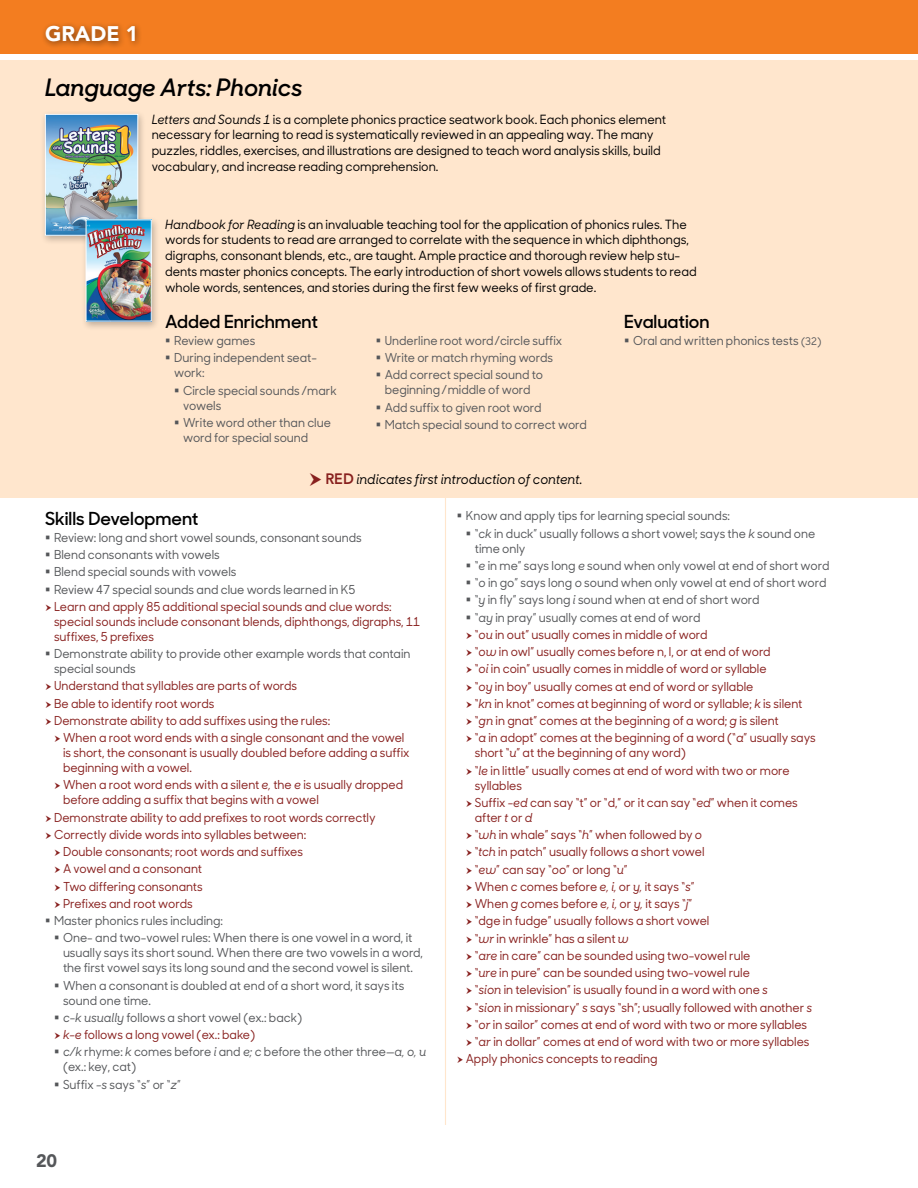
<style>
.page{position:relative;width:918px;height:1188px;background:#fff}
.page>*{position:absolute;margin:0;border:0;box-sizing:border-box;transform-origin:0 0}
.SS_Subjects_Subheads{font:italic 600 24px "Sharp Sans No 1";color:#000}
.t1{font:900 21px "Avenir";color:#fff}
.SS_Subhead_under_ite{font:600 18px "Sharp Sans No 1";color:#000}
.t2{font:900 18px "Avenir";color:#55575a}
.SS_Introduction_to_c{font:italic 500 13.5px "Sharp Sans No 1";color:#000;scale:.95 1}
.SS_Opening_Paragraph{font:500 12.75px/15.8px "Sharp Sans No 1";color:#000;scale:.95 1}
.t3{font:500 12.3px/15px "Sharp Sans No 1";color:#88201e;scale:.95 1}
.t4{font:500 12.3px/15px "Sharp Sans No 1";color:#55575a;scale:.95 1}
.s1{font-style:italic}
.s2{font-family:"Avenir";font-weight:800;font-style:normal;font-size:15px;color:#88201e}
.s3{font-size:10.5px}
</style>
<div class="page">
<hr style="left:445px;top:102px;width:1px;height:1023px;background:#ffe6cd">
<div style="left:0;top:0;width:918px;height:54px;background:#f37d20"></div>
<div style="left:41px;top:21px;width:102px;height:28px;background:#000;opacity:.5"></div>
<div style="left:0;top:60px;width:918px;height:438px;background:#ffe6cd"></div>
<div style="left:40px;top:110px;width:106px;height:135px;background:#000;opacity:.25"></div>
<img style="left:47px;top:116px;width:89px;height:118px">
<div style="left:45px;top:114px;width:93px;height:122px;border:1px solid #fff"></div>
<div style="left:81px;top:215px;width:79px;height:116px;background:#000;opacity:.25"></div>
<img style="left:88px;top:221px;width:62px;height:98px">
<div style="left:86px;top:219px;width:66px;height:102px;border:1px solid #fff"></div>
<h2 class="t1" style="left:45px;top:20px;width:95px">GRADE 1</h2>
<p class="SS_Subjects_Subheads" style="left:45px;top:67px;width:259px">Language Arts: Phonics</p>
<p class="SS_Opening_Paragraph" style="left:152px;top:111px;width:543px"><span class="s1">Letters and Sounds 1</span> is a complete phonics practice seatwork book. Each phonics element necessary for learning to read is systematically reviewed in an appealing way. The many puzzles, riddles, exercises, and illustrations are designed to teach word analysis skills, build vocabulary, and increase reading comprehension.</p>
<p class="SS_Opening_Paragraph" style="left:165px;top:216px;width:561px"><span class="s1">Handbook for Reading</span> is an invaluable teaching tool for the application of phonics rules. The words for students to read are arranged to correlate with the sequence in which diphthongs, digraphs, consonant blends, etc., are taught. Ample practice and thorough review help stu&shy;dents master phonics concepts. The early introduction of short vowels allows students to read whole words, sentences, and stories during the first few weeks of first grade.</p>
<p class="SS_Subhead_under_ite" style="left:165px;top:308px;width:154px">Added Enrichment</p>
<p class="t4" style="left:174px;top:333px;width:87px">Review games</p>
<p class="t4" style="left:174px;top:350px;width:152px">During independent seat&shy;work:</p>
<p class="t4" style="left:183px;top:382px;width:163px">Circle special sounds /mark vowels</p>
<p class="t4" style="left:183px;top:415px;width:157px">Write word other than clue word for special sound</p>
<p class="t4" style="left:385px;top:332px;width:188px">Underline root word/circle suffix</p>
<p class="t4" style="left:385px;top:350px;width:179px">Write or match rhyming words</p>
<p class="t4" style="left:385px;top:367px;width:168px">Add correct special sound to beginning /middle of word</p>
<p class="t4" style="left:385px;top:399px;width:167px">Add suffix to given root word</p>
<p class="t4" style="left:385px;top:416px;width:214px">Match special sound to correct word</p>
<p class="SS_Introduction_to_c" style="left:325px;top:469px;width:272px"><span class="s2">RED</span> indicates first introduction of content.</p>
<p class="SS_Subhead_under_ite" style="left:624px;top:308px;width:87px">Evaluation</p>
<p class="t4" style="left:633px;top:333px;width:200px">Oral and written phonics tests <span class="s3">(32)</span></p>
<p class="SS_Subhead_under_ite" style="left:45px;top:504px;width:155px">Skills Development</p>
<p class="t4" style="left:54px;top:530px;width:326px">Review: long and short vowel sounds, consonant sounds</p>
<p class="t4" style="left:54px;top:547px;width:176px">Blend consonants with vowels</p>
<p class="t4" style="left:54px;top:564px;width:194px">Blend special sounds with vowels</p>
<p class="t4" style="left:54px;top:581px;width:319px">Review 47 special sounds and clue words learned in K5</p>
<p class="t3" style="left:54px;top:599px;width:387px">Learn and apply 85 additional special sounds and clue words: special sounds include consonant blends, diphthongs, digraphs, 11 suffixes, 5 prefixes</p>
<p class="t4" style="left:54px;top:646px;width:377px">Demonstrate ability to provide other example words that contain special sounds</p>
<p class="t3" style="left:54px;top:678px;width:258px">Understand that syllables are parts of words</p>
<p class="t3" style="left:54px;top:695px;width:170px">Be able to identify root words</p>
<p class="t3" style="left:54px;top:713px;width:292px">Demonstrate ability to add suffixes using the rules:</p>
<p class="t3" style="left:63px;top:730px;width:366px">When a root word ends with a single consonant and the vowel is short, the consonant is usually doubled before adding a suffix beginning with a vowel.</p>
<p class="t3" style="left:63px;top:777px;width:359px">When a root word ends with a silent <span class="s1">e,</span> the <span class="s1">e</span> is usually dropped before adding a suffix that begins with a vowel</p>
<p class="t3" style="left:54px;top:809px;width:340px">Demonstrate ability to add prefixes to root words correctly</p>
<p class="t3" style="left:54px;top:827px;width:267px">Correctly divide words into syllables between:</p>
<p class="t3" style="left:63px;top:844px;width:254px">Double consonants; root words and suffixes</p>
<p class="t3" style="left:63px;top:861px;width:148px">A vowel and a consonant</p>
<p class="t3" style="left:63px;top:878px;width:149px">Two differing consonants</p>
<p class="t3" style="left:63px;top:896px;width:138px">Prefixes and root words</p>
<p class="t4" style="left:54px;top:913px;width:180px">Master phonics rules including:</p>
<p class="t4" style="left:63px;top:930px;width:381px">One- and two-vowel rules: When there is one vowel in a word, it usually says its short sound. When there are two vowels in a word, the first vowel says its long sound and the second vowel is silent.</p>
<p class="t4" style="left:63px;top:977px;width:361px">When a consonant is doubled at end of a short word, it says its sound one time.</p>
<p class="t4" style="left:63px;top:1010px;width:253px"><span class="s1">c-k usually</span> follows a short vowel (ex.: back)</p>
<p class="t3" style="left:63px;top:1027px;width:204px"><span class="s1">k-e</span> follows a long vowel (ex.: bake)</p>
<p class="t4" style="left:63px;top:1044px;width:384px"><span class="s1">c/k</span> rhyme: <span class="s1">k</span> comes before <span class="s1">i</span> and <span class="s1">e; c</span> before the other three—<span class="s1">a, o, u </span>(ex.: key, cat)</p>
<p class="t4" style="left:63px;top:1076px;width:126px">Suffix <span class="s1">-s</span> says “<span class="s1">s</span>” or “<span class="s1">z</span>”</p>
<h3 class="t2" style="left:36px;top:1150px;width:23px">20</h3>
<p class="t4" style="left:466px;top:508px;width:280px">Know and apply tips for learning special sounds:</p>
<p class="t4" style="left:475px;top:525px;width:360px">“<span class="s1">ck</span> in duck” usually follows a short vowel; says the <span class="s1">k</span> sound one time only</p>
<p class="t4" style="left:475px;top:558px;width:375px">“<span class="s1">e</span> in me” says long <span class="s1">e</span> sound when only vowel at end of short word</p>
<p class="t4" style="left:475px;top:575px;width:372px">“<span class="s1">o</span> in go” says long <span class="s1">o</span> sound when only vowel at end of short word</p>
<p class="t4" style="left:475px;top:592px;width:301px">“<span class="s1">y</span> in fly” says long <span class="s1">i</span> sound when at end of short word</p>
<p class="t4" style="left:475px;top:609px;width:239px">“<span class="s1">ay</span> in pray” usually comes at end of word</p>
<p class="t3" style="left:475px;top:627px;width:247px">“<span class="s1">ou</span> in out” usually comes in middle of word</p>
<p class="t3" style="left:475px;top:644px;width:313px">“<span class="s1">ow</span> in owl” usually comes before n, l, or at end of word</p>
<p class="t3" style="left:475px;top:661px;width:309px">“<span class="s1">oi</span> in coin” usually comes in middle of word or syllable</p>
<p class="t3" style="left:475px;top:678px;width:295px">“<span class="s1">oy</span> in boy” usually comes at end of word or syllable</p>
<p class="t3" style="left:475px;top:696px;width:346px">“<span class="s1">kn</span> in knot” comes at beginning of word or syllable; <span class="s1">k</span> is silent</p>
<p class="t3" style="left:475px;top:713px;width:321px">“<span class="s1">gn</span> in gnat” comes at the beginning of a word; <span class="s1">g</span> is silent</p>
<p class="t3" style="left:475px;top:730px;width:361px">“<span class="s1">a</span> in adopt” comes at the beginning of a word (“<span class="s1">a</span>” usually says short “<span class="s1">u</span>” at the beginning of any word)</p>
<p class="t3" style="left:475px;top:762px;width:333px">“<span class="s1">le</span> in little” usually comes at end of word with two or more syllables</p>
<p class="t3" style="left:475px;top:795px;width:342px">Suffix <span class="s1">-ed</span> can say “t” or “d,” or it can say “<span class="s1">ed</span>” when it comes after <span class="s1">t</span> or <span class="s1">d</span></p>
<p class="t3" style="left:475px;top:827px;width:241px">“<span class="s1">wh</span> in whale” says “<span class="s1">h</span>” when followed by <span class="s1">o</span></p>
<p class="t3" style="left:475px;top:844px;width:243px">“<span class="s1">tch</span> in patch” usually follows a short vowel</p>
<p class="t3" style="left:475px;top:861px;width:162px">“<span class="s1">ew</span>” can say “<span class="s1">oo</span>” or long “<span class="s1">u</span>”</p>
<p class="t3" style="left:475px;top:879px;width:233px">When <span class="s1">c</span> comes before <span class="s1">e, i,</span> or <span class="s1">y,</span> it says “<span class="s1">s</span>”</p>
<p class="t3" style="left:475px;top:896px;width:230px">When <span class="s1">g</span> comes before <span class="s1">e, i,</span> or <span class="s1">y,</span> it says “<span class="s1">j</span>”</p>
<p class="t3" style="left:475px;top:913px;width:249px">“dge in fudge” usually follows a short vowel</p>
<p class="t3" style="left:475px;top:930px;width:164px">“<span class="s1">wr</span> in wrinkle” has a silent <span class="s1">w</span></p>
<p class="t3" style="left:475px;top:948px;width:292px">“<span class="s1">are</span> in care” can be sounded using two-vowel rule</p>
<p class="t3" style="left:475px;top:965px;width:291px">“<span class="s1">ure</span> in pure” can be sounded using two-vowel rule</p>
<p class="t3" style="left:475px;top:982px;width:310px">“<span class="s1">sion</span> in television” is usually found in a word with one <span class="s1">s</span></p>
<p class="t3" style="left:475px;top:999px;width:357px">“<span class="s1">sion</span> in missionary” <span class="s1">s</span> says “sh”; usually followed with another <span class="s1">s</span></p>
<p class="t3" style="left:475px;top:1017px;width:351px">“<span class="s1">or</span> in sailor” comes at end of word with two or more syllables</p>
<p class="t3" style="left:475px;top:1034px;width:354px">“<span class="s1">ar</span> in dollar” comes at end of word with two or more syllables</p>
<p class="t3" style="left:466px;top:1051px;width:203px">Apply phonics concepts to reading</p>
</div>
